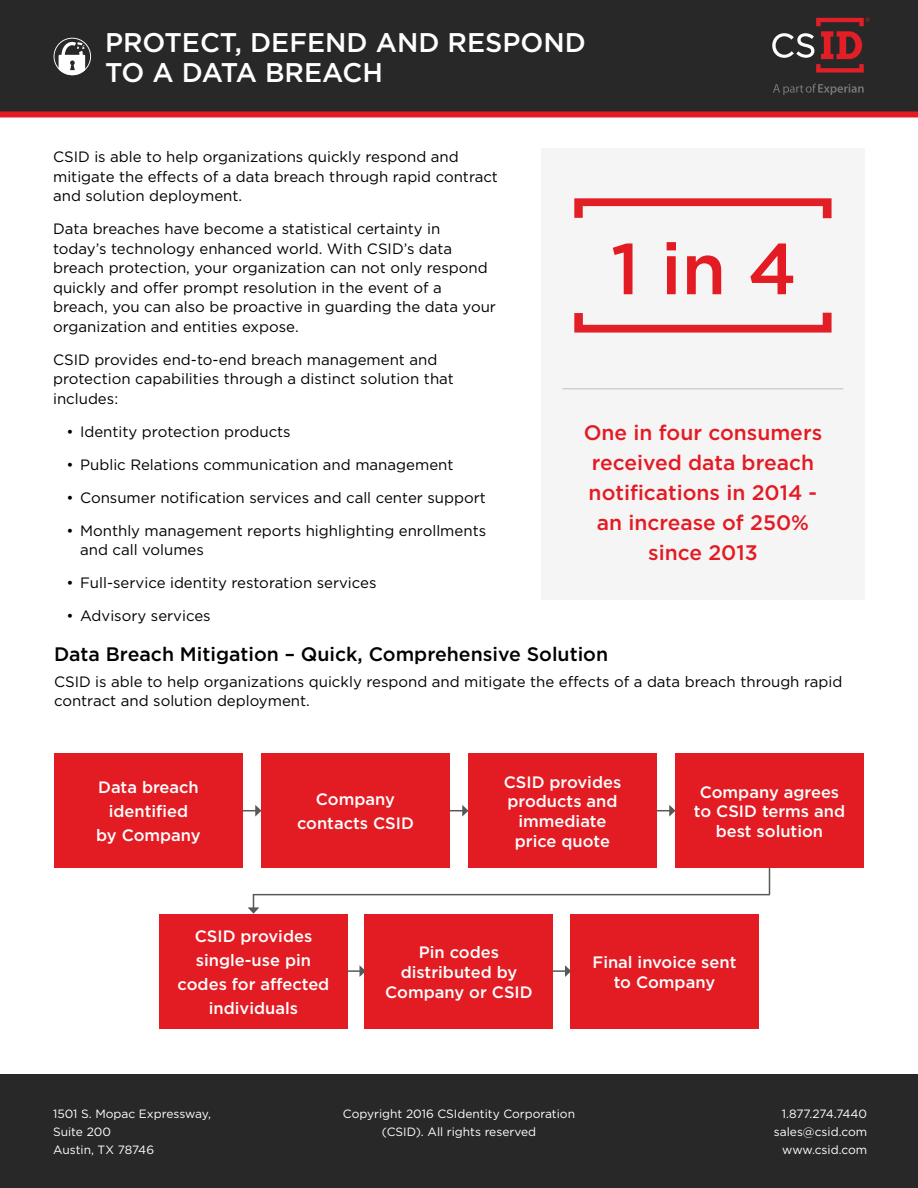
<style>
.page{position:relative;width:918px;height:1188px;background:#fff}
.page>*{position:absolute;margin:0;border:0;box-sizing:border-box;transform-origin:0 0}
.t1{font:500 72px "Gotham";color:#e31b23}
.t2{font:500 27px/30px "Gotham";color:#fff}
.t3{font:500 21px/30px "Gotham";color:#e31b23;text-align:center}
.t4{font:500 19.5px "Gotham";color:#000}
.t5{font:500 16.5px/19.8px "Gotham";color:#fff;text-align:center}
.t6{font:15px/19.5px "Gotham";color:#000}
.t7{font:12px/18px "Gotham";color:#fff}
</style>
<div class="page">
<div style="left:0;top:1074px;width:918px;height:114px;background:#292829"></div>
<div style="left:0;top:0;width:918px;height:114px;background:#292829"></div>
<div style="left:0;top:111px;width:918px;height:6px;background:#e31b23"></div>
<svg style="left:772px;top:18px;width:97px;height:55px"></svg>
<svg style="left:773px;top:84px;width:91px;height:11px"></svg>
<svg style="left:54px;top:38px;width:37px;height:37px"></svg>
<div style="left:541px;top:148px;width:324px;height:452px;background:#f5f5f6"></div>
<svg style="left:574px;top:313px;width:258px;height:20px"></svg>
<svg style="left:574px;top:198px;width:258px;height:20px"></svg>
<div style="left:54px;top:753px;width:189px;height:115px;background:#e31b23"></div>
<div style="left:261px;top:753px;width:189px;height:115px;background:#e31b23"></div>
<div style="left:468px;top:753px;width:189px;height:115px;background:#e31b23"></div>
<div style="left:675px;top:753px;width:189px;height:115px;background:#e31b23"></div>
<div style="left:159px;top:914px;width:189px;height:114px;background:#e31b23"></div>
<div style="left:364px;top:914px;width:190px;height:114px;background:#e31b23"></div>
<div style="left:570px;top:914px;width:189px;height:114px;background:#e31b23"></div>
<svg style="left:242px;top:805px;width:20px;height:12px"></svg>
<hr style="left:563px;top:389px;width:280px;height:1px;background:#bec0c2">
<svg style="left:449px;top:805px;width:20px;height:12px"></svg>
<svg style="left:656px;top:805px;width:20px;height:12px"></svg>
<svg style="left:347px;top:965px;width:19px;height:12px"></svg>
<svg style="left:552px;top:965px;width:19px;height:12px"></svg>
<svg style="left:248px;top:895px;width:11px;height:19px"></svg>
<hr style="left:254px;top:894px;width:515px;height:1px;background:#575959">
<svg style="left:769px;top:868px;width:1px;height:26px"></svg>
<h2 class="t2" style="left:105px;top:27px;width:482px">PROTECT, DEFEND AND RESPOND<br>TO A DATA BREACH</h2>
<p class="t6" style="left:53px;top:147px;width:446px">CSID is able to help organizations quickly respond and mitigate the effects of a data breach through rapid contract and solution deployment.</p>
<p class="t6" style="left:53px;top:219px;width:444px">Data breaches have become a statistical certainty in today’s technology enhanced world. With CSID’s data breach protection, your organization can not only respond quickly and offer prompt resolution in the event of a breach, you can also be proactive in guarding the data your organization and entities expose.</p>
<p class="t6" style="left:53px;top:349px;width:402px">CSID provides end-to-end breach management and protection capabilities through a distinct solution that includes:</p>
<p class="t6" style="left:67px;top:421px;width:226px">• Identity protection products</p>
<p class="t6" style="left:67px;top:454px;width:388px">• Public Relations communication and management</p>
<p class="t6" style="left:67px;top:487px;width:421px">• Consumer notification services and call center support</p>
<p class="t6" style="left:80px;top:520px;width:408px;text-indent:-14px">• Monthly management reports highlighting enrollments and call volumes</p>
<p class="t6" style="left:67px;top:573px;width:312px">• Full-service identity restoration services</p>
<p class="t6" style="left:67px;top:606px;width:146px">• Advisory services</p>
<h1 class="t1" style="left:611px;top:222px;width:187px">1 in 4</h1>
<h3 class="t3" style="left:584px;top:417px;width:240px">One in four consumers received data breach notifications in 2014 - an increase of 250% since 2013</h3>
<h3 class="t4" style="left:54px;top:641px;width:556px">Data Breach Mitigation – Quick, Comprehensive Solution</h3>
<p class="t6" style="left:54px;top:671px;width:790px">CSID is able to help organizations quickly respond and mitigate the effects of a data breach through rapid contract and solution deployment.</p>
<p class="t5" style="left:96px;top:775px;width:106px;line-height:24px">Data breach identified<br>by Company</p>
<p class="t5" style="left:297px;top:787px;width:118px;line-height:24px">Company contacts CSID</p>
<p class="t5" style="left:504px;top:772px;width:119px">CSID provides products and immediate price quote</p>
<p class="t5" style="left:694px;top:782px;width:153px">Company agrees to CSID terms and best solution</p>
<p class="t5" style="left:178px;top:924px;width:153px;line-height:24px">CSID provides single-use pin codes for affected individuals</p>
<p class="t5" style="left:385px;top:942px;width:149px">Pin codes distributed by<br>Company or CSID</p>
<p class="t5" style="left:593px;top:952px;width:145px">Final invoice sent to Company</p>
<p class="t7" style="left:343px;top:1104px;width:234px;text-align:center">Copyright 2016 CSIdentity Corporation (CSID). All rights reserved</p>
<p class="t7" style="left:53px;top:1104px;width:159px">1501 S. Mopac Expressway,<br>Suite 200<br>Austin, TX 78746</p>
<p class="t7" style="left:774px;top:1104px;width:95px;text-align:right">1.877.274.7440 sales@csid.com www.csid.com</p>
</div>
